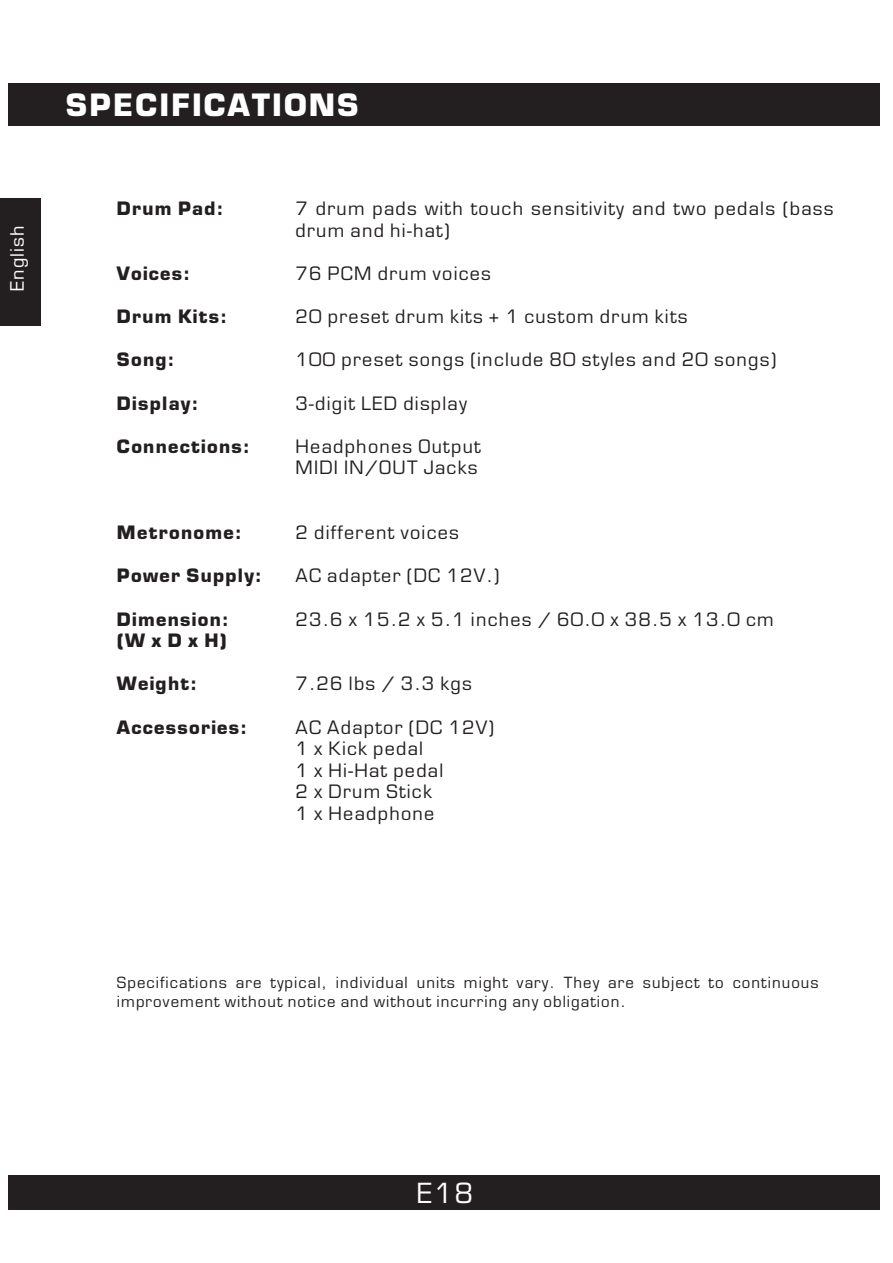
<style>
.page{position:relative;width:893px;height:1263px;background:#fff}
.page>*{position:absolute;margin:0;border:0;box-sizing:border-box;transform-origin:0 0}
.t1{font:700 30px "Eurostile";letter-spacing:.07em;color:#fff}
.t2{font:27px "Eurostile";color:#fff}
.t3{font:18px/21.6px "Eurostile";letter-spacing:.07em;color:#231f20}
.t4{font:700 18px/21.6px "Eurostile";letter-spacing:.07em;color:#231f20}
.t5{font:700 18px "Eurostile";letter-spacing:.07em;color:#fff}
.t6{font:15px/18.3px "Eurostile";letter-spacing:.07em;color:#231f20}
</style>
<div class="page">
<div style="left:0;top:198px;width:40px;height:127px;background:#231f20"></div>
<div style="left:9px;top:1176px;width:871px;height:34px;background:#231f20"></div>
<div style="left:9px;top:83px;width:871px;height:42px;background:#231f20"></div>
<p class="t5" style="left:10px;top:291px;width:68px;rotate:-90deg">English</p>
<h1 class="t1" style="left:66px;top:94px;width:294px">SPECIFICATIONS</h1>
<p class="t4" style="left:117px;top:200px;width:108px">Drum Pad:</p>
<p class="t4" style="left:117px;top:264px;width:75px">Voices:</p>
<p class="t4" style="left:117px;top:308px;width:112px">Drum Kits:</p>
<p class="t4" style="left:117px;top:351px;width:59px">Song:</p>
<p class="t4" style="left:117px;top:394px;width:83px">Display:</p>
<p class="t4" style="left:117px;top:437px;width:134px">Connections:</p>
<p class="t4" style="left:117px;top:524px;width:126px">Metronome:</p>
<p class="t4" style="left:117px;top:567px;width:146px">Power Supply:</p>
<p class="t4" style="left:117px;top:610px;width:113px">Dimension: (WxDxH)</p>
<p class="t4" style="left:117px;top:675px;width:82px">Weight:</p>
<p class="t4" style="left:117px;top:718px;width:132px">Accessories:</p>
<p class="t3" style="left:296px;top:200px;width:539px">7 drum pads with touch sensitivity and two pedals (bass drum and hi-hat)</p>
<p class="t3" style="left:296px;top:264px;width:197px">76 PCM drum voices</p>
<p class="t3" style="left:296px;top:308px;width:394px">20 preset drum kits + 1 custom drum kits</p>
<p class="t3" style="left:296px;top:351px;width:482px">100 preset songs (include 80 styles and 20 songs)</p>
<p class="t3" style="left:296px;top:394px;width:173px">3-digit LED display</p>
<p class="t3" style="left:296px;top:437px;width:187px">Headphones Output<br>MIDI IN/OUT Jacks</p>
<p class="t3" style="left:296px;top:524px;width:165px">2 different voices</p>
<p class="t3" style="left:296px;top:567px;width:206px">AC adapter (DC 12V.)</p>
<p class="t3" style="left:296px;top:610px;width:480px">23.6 x 15.2 x 5.1 inches / 60.0 x 38.5 x 13.0 cm</p>
<p class="t3" style="left:296px;top:675px;width:178px">7.26 lbs / 3.3 kgs</p>
<p class="t3" style="left:296px;top:718px;width:200px">AC Adaptor (DC 12V)<br>1 x Kick pedal<br>1 x Hi-Hat pedal<br>2 x Drum Stick<br>1 x Headphone</p>
<p class="t6" style="left:117px;top:975px;width:703px">Specifications are typical, individual units might vary. They are subject to continuous improvement without notice and without incurring any obligation.</p>
<h2 class="t2" style="left:417px;top:1183px;width:58px">E18</h2>
</div>
